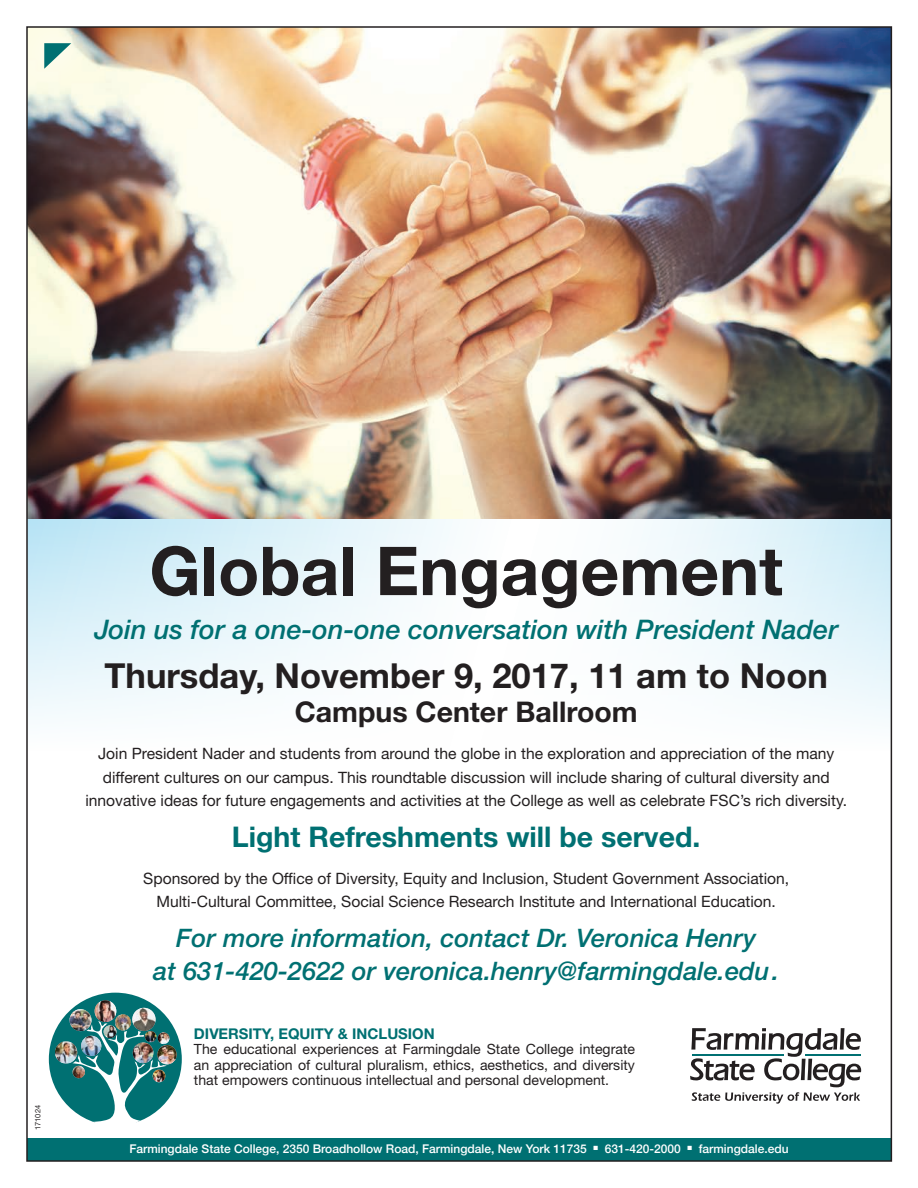
<style>
.page{position:relative;width:918px;height:1188px;background:#fff}
.page>*{position:absolute;margin:0;border:0;box-sizing:border-box;transform-origin:0 0}
.t1{font:700 67.5px "Helvetica Neue LT Std";color:#231f20}
.t2{font:700 34.5px "Helvetica Neue LT Std";color:#231f20}
.t3{font:700 28.5px "Helvetica Neue LT Std";color:#007072}
.t4{font:700 28.5px "Helvetica Neue LT Std";color:#231f20}
.t5{font:italic 500 27px "Helvetica Neue LT Std";color:#007072}
.t6{font:italic 500 25.5px/33px "Helvetica Neue LT Std";color:#007072;text-align:center}
.t7{font:15.6px/23.5px "Helvetica Neue LT Std";color:#231f20;text-align:center}
.t8{font:700 14.85px "Helvetica Neue LT Std";color:#007072}
.t9{font:14.1px/15.5px "Helvetica Neue LT Std";color:#231f20;text-align:justify}
.t10{font:500 12px "Helvetica Neue";color:#fff}
.t11{font:7.5px "Helvetica Neue LT Std";color:#231f20}
</style>
<div class="page">
<img style="left:29px;top:29px;width:860px;height:490px">
<svg style="left:29px;top:519px;width:860px;height:201px"></svg>
<div style="left:27px;top:1138px;width:864px;height:23px;background:#007072"></div>
<svg style="left:690px;top:1028px;width:171px;height:76px"></svg>
<div style="left:14px;top:13px;width:85px;height:83px;background:#fff;opacity:.75"></div>
<svg style="left:44px;top:43px;width:27px;height:26px"></svg>
<div style="left:49px;top:993px;width:133px;height:133px;background:#007072;border-radius:50%"></div>
<img style="left:70px;top:1009px;width:21px;height:18px">
<img style="left:157px;top:1045px;width:20px;height:19px;border-radius:10px">
<img style="left:95px;top:1000px;width:21px;height:22px;border-radius:11px">
<img style="left:115px;top:1014px;width:16px;height:16px;border-radius:8px">
<svg style="left:55px;top:1041px;width:22px;height:23px"></svg>
<img style="left:55px;top:1042px;width:17px;height:21px">
<img style="left:72px;top:1021px;width:97px;height:105px">
<img style="left:132px;top:1008px;width:24px;height:23px;border-radius:12px">
<p class="t11" style="left:33px;top:1130px;width:27px;rotate:-90deg">171024</p>
<h1 class="t1" style="left:149px;top:529px;width:635px">Global Engagement</h1>
<h3 class="t5" style="left:94px;top:613px;width:746px">Join us for a one-on-one conversation with President Nader</h3>
<h2 class="t2" style="left:105px;top:654px;width:725px">Thursday, November 9, 2017, 11 am to Noon</h2>
<h3 class="t4" style="left:295px;top:695px;width:344px">Campus Center Ballroom</h3>
<p class="t7" style="left:85px;top:742px;width:763px">Join President Nader and students from around the globe in the exploration and appreciation of the many different cultures on our campus. This roundtable discussion will include sharing of cultural diversity and innovative ideas for future engagements and activities at the College as well as celebrate FSC’s rich diversity.</p>
<h3 class="t3" style="left:232px;top:819px;width:470px">Light Refreshments will be served.</h3>
<p class="t7" style="left:143px;top:866px;width:647px">Sponsored by the Office of Diversity, Equity and Inclusion, Student Government Association,<br>Multi-Cultural Committee, Social Science Research Institute and International Education.</p>
<h3 class="t6" style="left:153px;top:921px;width:627px">For more information, contact Dr. Veronica Henry<br>at 631-420-2622 or veronica.henry@farmingdale.edu .</h3>
<p class="t8" style="left:194px;top:1024px;width:242px">DIVERSITY, EQUITY &amp; INCLUSION</p>
<p class="t9" style="left:194px;top:1042px;width:443px">The educational experiences at Farmingdale State College integrate an appreciation of cultural pluralism, ethics, aesthetics, and diversity that empowers continuous intellectual and personal development.</p>
<p class="t10" style="left:129px;top:1139px;width:661px">Farmingdale State College, 2350 Broadhollow Road, Farmingdale, New York 11735 ■ 631-420-2000 ■ farmingdale.edu</p>
</div>
